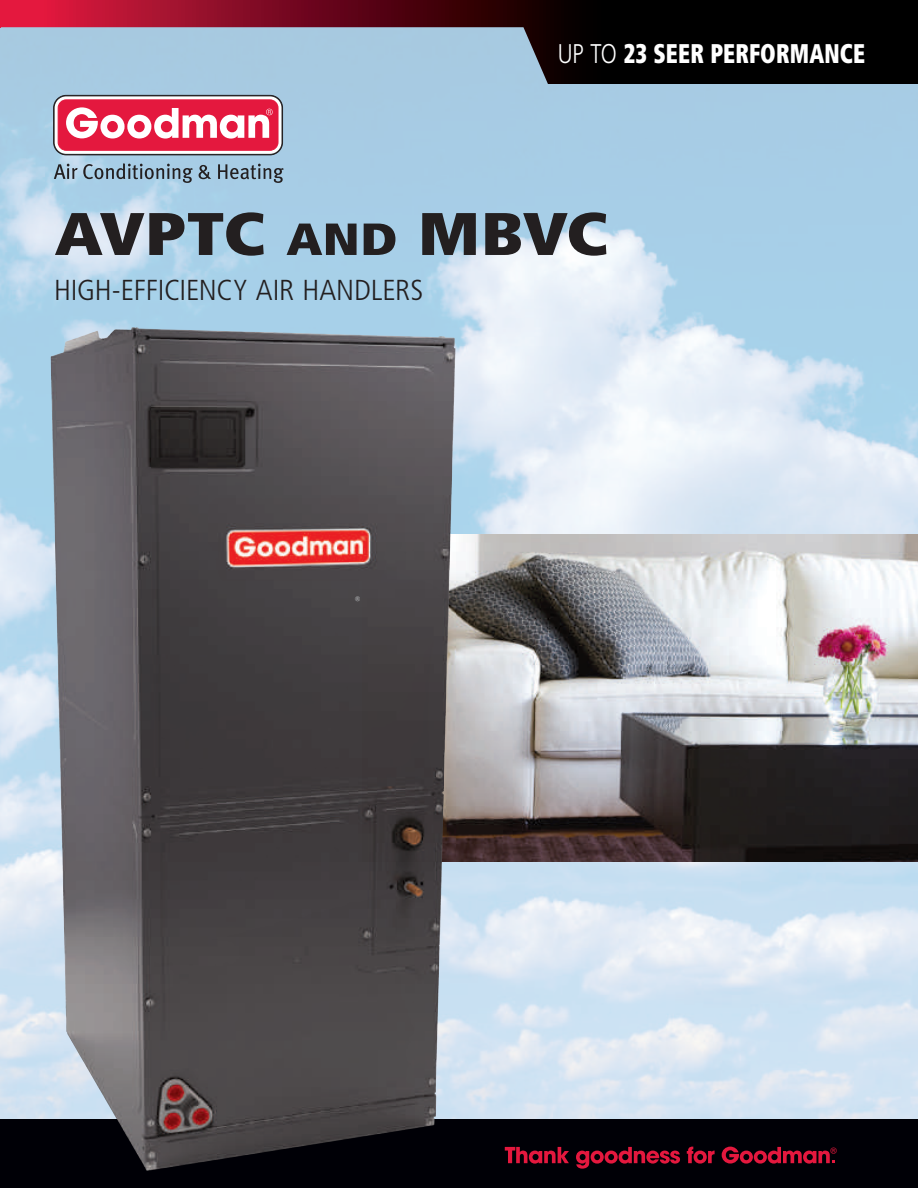
<style>
.page{position:relative;width:918px;height:1188px;background:#fff}
.page>*{position:absolute;margin:0;border:0;box-sizing:border-box;transform-origin:0 0}
.t1{font:900 condensed 60px "Frutiger";letter-spacing:-.01em;color:#231f20;scale:1.2 1}
.t2{font:300 condensed 28.95px "Frutiger";letter-spacing:-.01em;color:#231f20;scale:1.05 1}
.t3{font:900 condensed 27px "Frutiger";letter-spacing:.01em;color:#fff;scale:.82 1}
.t4{font:13.8px "Myriad";color:#e4183e}
.t5{font:12px "Ocean Sans Std";color:#b7babc}
.s1{font-weight:300;font-stretch:normal}
.s2{font-size:45px}
</style>
<div class="page">
<img style="left:0;top:84px;width:918px;height:1035px">
<svg style="left:0;top:0;width:918px;height:84px;background:#5a515e"></svg>
<svg style="left:0;top:1119px;width:918px;height:69px;background:#0c0b10"></svg>
<svg style="left:53px;top:95px;width:230px;height:60px"></svg>
<svg style="left:54px;top:163px;width:139px;height:20px;background:#8ba6b9"></svg>
<svg style="left:199px;top:165px;width:12px;height:14px"></svg>
<svg style="left:218px;top:164px;width:65px;height:19px"></svg>
<svg style="left:505px;top:1147px;width:64px;height:17px"></svg>
<svg style="left:576px;top:1147px;width:104px;height:22px;background:#58091b"></svg>
<svg style="left:687px;top:1147px;width:28px;height:17px"></svg>
<svg style="left:722px;top:1147px;width:113px;height:17px;background:#6b0b20"></svg>
<img style="left:362px;top:535px;width:556px;height:327px">
<svg style="left:0;top:0;width:1px;height:28px"></svg>
<img style="left:57px;top:327px;width:79px;height:27px">
<p class="t3" style="left:558px;top:37px;width:376px"><span class="s1">UP TO</span> 23 SEER PERFORMANCE</p>
<h1 class="t1" style="left:55px;top:197px;width:463px">AVPTC <span class="s2">AND</span> MBVC</h1>
<p class="t2" style="left:54px;top:274px;width:353px">HIGH-EFFICIENCY AIR HANDLERS</p>
<p class="t5" style="left:355px;top:594px;width:7px">®</p>
<p class="t4" style="left:830px;top:1145px;width:9px">®</p>
</div>
